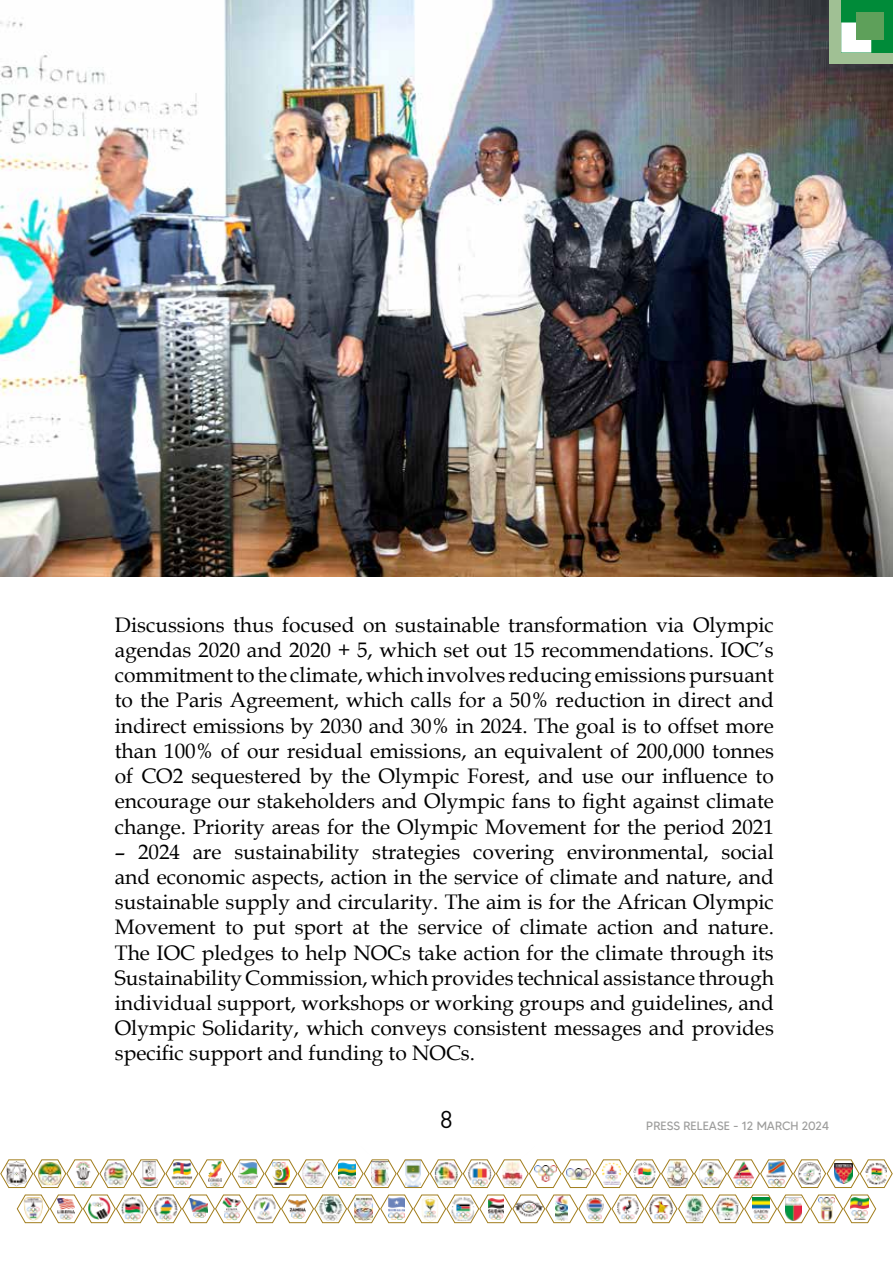
<style>
.page{position:relative;width:893px;height:1263px;background:#fff}
.page>*{position:absolute;margin:0;border:0;box-sizing:border-box;transform-origin:0 0}
.t1{font:24px "DINOT";color:#000}
.t2{font:21px/25.2px "Book Antiqua";color:#000;text-align:justify}
.t3{font:12px "MADETOMMY";color:#9d9d9c}
</style>
<div class="page">
<img style="left:0;top:1159px;width:893px;height:29px">
<img style="left:16px;top:1194px;width:860px;height:29px">
<img style="left:0;top:0;width:893px;height:577px">
<div style="left:829px;top:0;width:64px;height:64px;background:#a0c094"></div>
<div style="left:841px;top:0;width:52px;height:53px;background:#008b39"></div>
<div style="left:841px;top:23px;width:30px;height:30px;background:#fff;border:2px solid #fff"></div>
<div style="left:856px;top:12px;width:28px;height:27px;background:#5ea05a"></div>
<p class="t2" style="left:115px;top:612px;width:661px">Discussions thus focused on sustainable transformation via Olympic agendas 2020 and 2020 + 5, which set out 15 recommendations. IOC’s commitment to the climate, which involves reducing emissions pursuant to the Paris Agreement, which calls for a 50% reduction in direct and indirect emissions by 2030 and 30% in 2024. The goal is to offset more than 100% of our residual emissions, an equivalent of 200,000 tonnes of CO2 sequestered by the Olympic Forest, and use our influence to encourage our stakeholders and Olympic fans to fight against climate change. Priority areas for the Olympic Movement for the period 2021</p>
<p class="t2" style="left:115px;top:838px;width:661px">– 2024 are sustainability strategies covering environmental, social and economic aspects, action in the service of climate and nature, and sustainable supply and circularity. The aim is for the African Olympic Movement to put sport at the service of climate action and nature.<br>The IOC pledges to help NOCs take action for the climate through its Sustainability Commission, which provides technical assistance through individual support, workshops or working groups and guidelines, and Olympic Solidarity, which conveys consistent messages and provides specific support and funding to NOCs.</p>
<p class="t1" style="left:440px;top:1104px;width:14px">8</p>
<p class="t3" style="left:646px;top:1118px;width:184px">PRESS RELEASE - 12 MARCH 2024</p>
</div>
